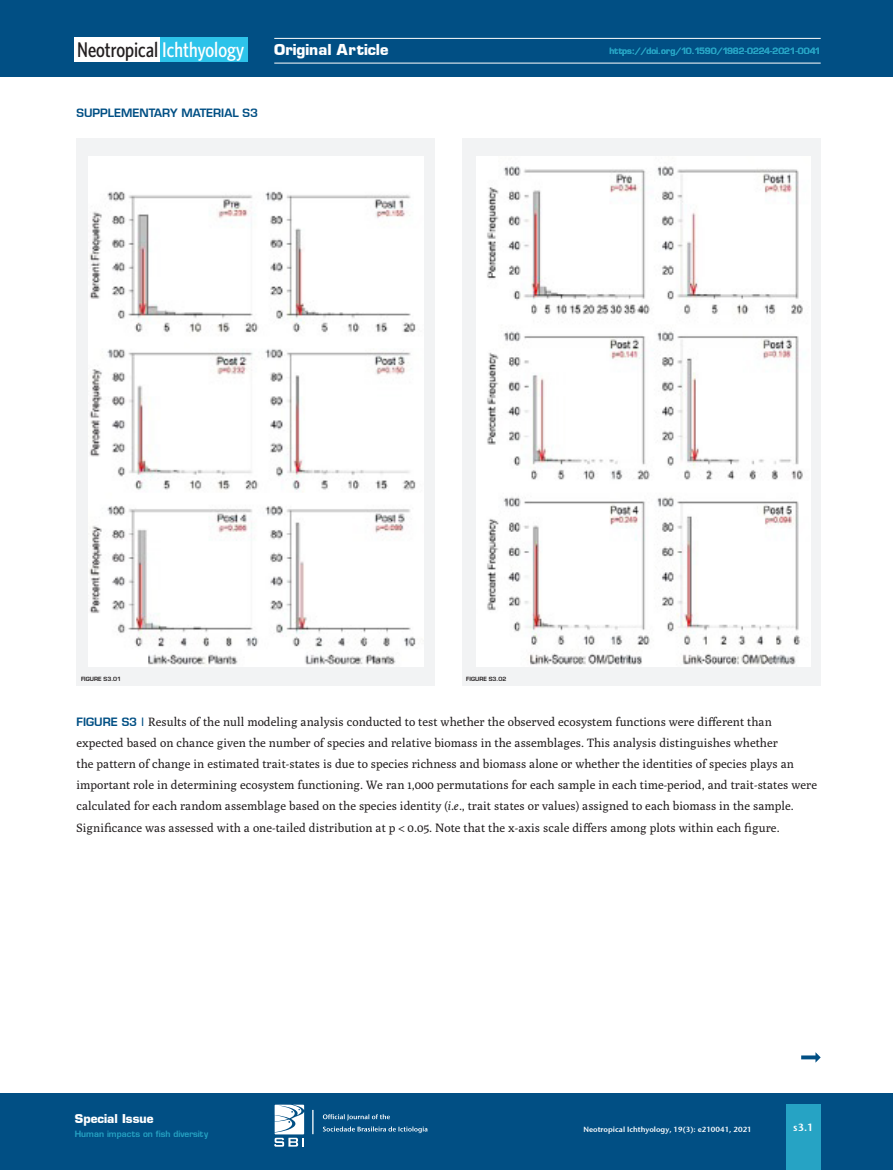
<style>
.page{position:relative;width:893px;height:1170px;background:#fff}
.page>*{position:absolute;margin:0;border:0;box-sizing:border-box;transform-origin:0 0}
.t1{font:500 21.3px "Whitney Condensed";color:#231f20}
.t2{font:700 15.75px "Eugenio";color:#fff}
.t3{font:700 12.75px "Eugenio";color:#fff}
.t4{font:12px/21px "Poly";color:#231f20}
.t5{font:12px "Eugenio Medium Normal";color:#014f84}
.t6{font:10.5px "Stone Sans Sem ITCTT Semi";color:#fff}
.t7{font:9px "Eugenio Medium Normal";color:#26a3c4}
.t8{font:7.5px "Stone Sans Sem ITCTT Semi";color:#fff}
.t9{font:6px "Eugenio Medium Normal";color:#231f20}
.s1{color:#fff}
.s2{font-family:"Eugenio Medium Normal";color:#014f84}
.s3{font-style:italic}
</style>
<div class="page">
<div style="left:0;top:1093px;width:893px;height:76px;background:#014f84"></div>
<div style="left:786px;top:1104px;width:35px;height:65px;background:#26a3c4"></div>
<div style="left:0;top:0;width:893px;height:77px;background:#014f84"></div>
<hr style="left:274px;top:63px;width:547px;height:1px;background:#fff">
<hr style="left:274px;top:38px;width:547px;height:1px;background:#fff">
<div style="left:75px;top:37px;width:89px;height:25px;background:#fff"></div>
<div style="left:160px;top:37px;width:88px;height:25px;background:#2dc3ea"></div>
<svg style="left:323px;top:1126px;width:104px;height:6px"></svg>
<svg style="left:323px;top:1114px;width:67px;height:6px"></svg>
<svg style="left:312px;top:1109px;width:1px;height:25px"></svg>
<svg style="left:274px;top:1104px;width:30px;height:42px"></svg>
<svg style="left:801px;top:1052px;width:20px;height:10px"></svg>
<div style="left:77px;top:138px;width:358px;height:547px;background:#f2f3f4"></div>
<img style="left:89px;top:157px;width:334px;height:510px">
<div style="left:462px;top:138px;width:359px;height:547px;background:#f2f3f4"></div>
<img style="left:476px;top:157px;width:335px;height:510px">
<h1 class="t1" style="left:77px;top:37px;width:169px">Neotropical <span class="s1">Ichthyology</span></h1>
<h2 class="t2" style="left:274px;top:40px;width:116px">Original Article</h2>
<p class="t7" style="left:610px;top:45px;width:213px">https://doi.org/10.1590/1982-0224-2021-0041</p>
<p class="t5" style="left:77px;top:106px;width:183px">SUPPLEMENTARY MATERIAL S3</p>
<p class="t9" style="left:81px;top:675px;width:42px">FIGURE S3.01</p>
<p class="t9" style="left:466px;top:675px;width:42px">FIGURE S3.02</p>
<p class="t4" style="left:77px;top:711px;width:742px"><span class="s2">FIGURE S3 |</span> Results of the null modeling analysis conducted to test whether the observed ecosystem functions were different than expected based on chance given the number of species and relative biomass in the assemblages. This analysis distinguishes whether<br>the pattern of change in estimated trait-states is due to species richness and biomass alone or whether the identities of species plays an important role in determining ecosystem functioning. We ran 1,000 permutations for each sample in each time-period, and trait-states were calculated for each random assemblage based on the species identity (<span class="s3">i.e.</span>, trait states or values) assigned to each biomass in the sample.<br>Significance was assessed with a one-tailed distribution at p &lt; 0.05. Note that the x-axis scale differs among plots within each figure.</p>
<p class="t3" style="left:75px;top:1110px;width:80px">Special Issue</p>
<p class="t7" style="left:75px;top:1128px;width:135px">Human impacts on fish diversity</p>
<p class="t8" style="left:583px;top:1122px;width:170px">Neotropical Ichthyology, 19(3): e210041, 2021</p>
<p class="t6" style="left:793px;top:1118px;width:22px">s3.1</p>
</div>
